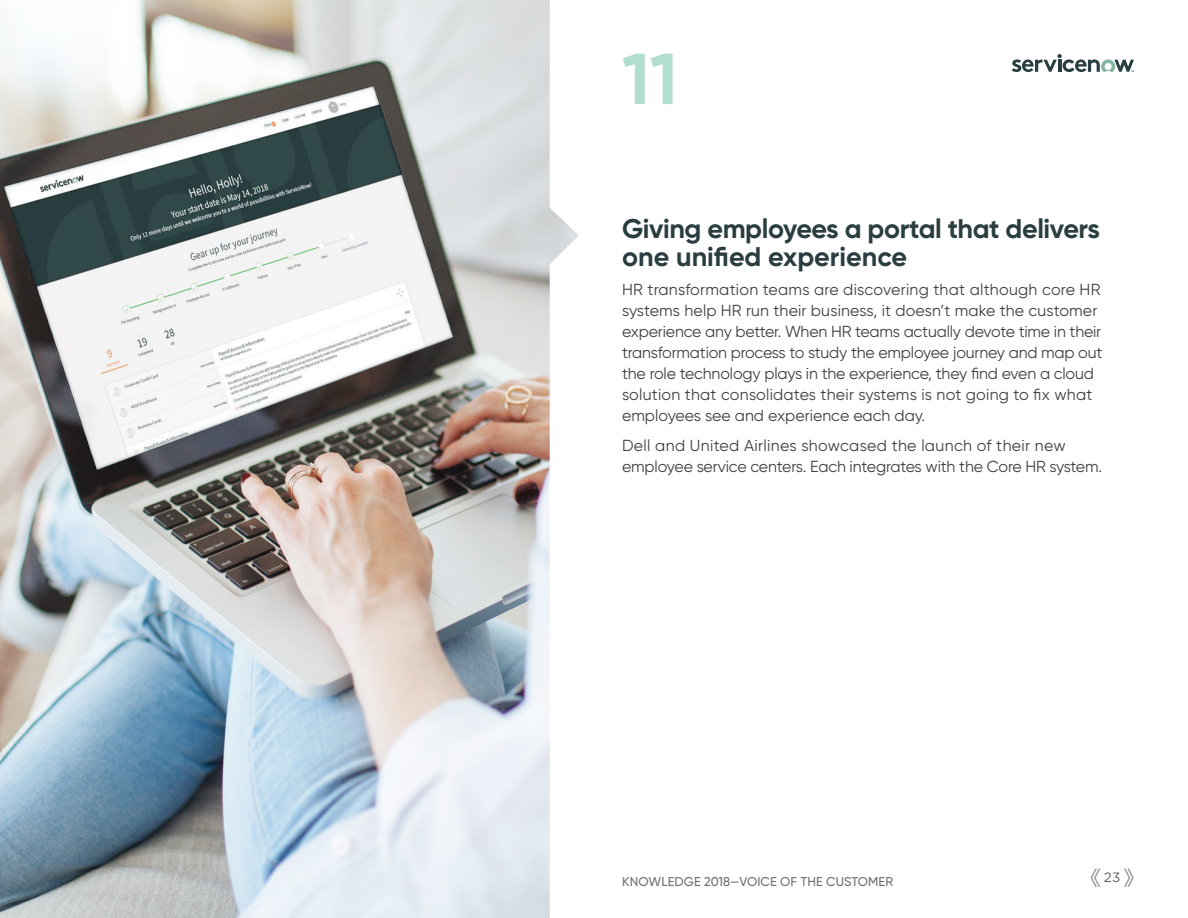
<style>
.page{position:relative;width:1188px;height:918px;background:#fff}
.page>*{position:absolute;margin:0;border:0;box-sizing:border-box;transform-origin:0 0}
.t1{font:700 72px "Gilroy";color:#b2decd}
.t2{font:700 27px/28.5px "Gilroy";letter-spacing:-.015em;color:#2a3e40}
.t3{font:15.9px/21px "Gilroy";letter-spacing:-.01em;color:#414042}
.t4{font:13.5px "Gotham";color:#5f6062}
.t5{font:500 12.75px "Gilroy";letter-spacing:.01em;color:#6e7072}
</style>
<div class="page">
<svg style="left:1124px;top:869px;width:10px;height:18px"></svg>
<svg style="left:1090px;top:869px;width:10px;height:18px"></svg>
<svg style="left:1012px;top:54px;width:122px;height:18px"></svg>
<img style="left:0;top:0;width:579px;height:918px">
<h1 class="t1" style="left:622px;top:34px;width:57px">11</h1>
<h2 class="t2" style="left:622px;top:214px;width:479px">Giving employees a portal that delivers one unified experience</h2>
<p class="t3" style="left:622px;top:279px;width:482px">HR transformation teams are discovering that although core HR systems help HR run their business, it doesn’t make the customer experience any better. When HR teams actually devote time in their transformation process to study the employee journey and map out the role technology plays in the experience, they find even a cloud solution that consolidates their systems is not going to fix what employees see and experience each day.</p>
<p class="t3" style="left:622px;top:435px;width:481px">Dell and United Airlines showcased the launch of their new employee service centers. Each integrates with the Core HR system.</p>
<p class="t5" style="left:622px;top:874px;width:273px">KNOWLEDGE 2018—VOICE OF THE CUSTOMER</p>
<p class="t4" style="left:1104px;top:869px;width:18px">23</p>
</div>
